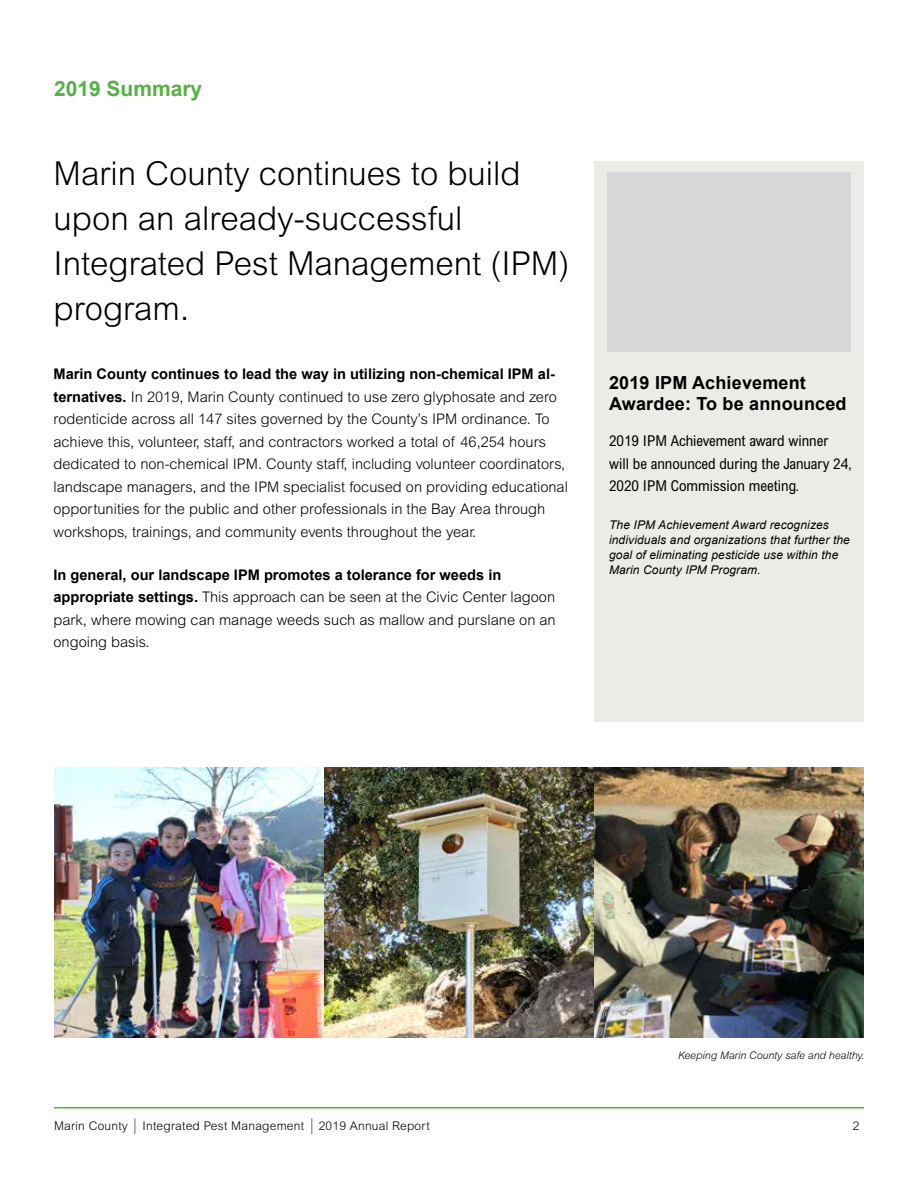
<style>
.page{position:relative;width:918px;height:1188px;background:#fff}
.page>*{position:absolute;margin:0;border:0;box-sizing:border-box;transform-origin:0 0}
.t1{font:300 33px/45px "Arial MT Std";color:#000}
.t2{font:700 21px "Arial";color:#56b146}
.t3{font:700 18px/21.6px "Arial";letter-spacing:.01em;color:#000}
.t4{font:condensed 15px/22.5px "Arial MT Std";color:#000}
.t5{font:300 14.7px/22.5px "Arial MT Std";color:#000}
.t6{font:700 14.7px "Arial";color:#000}
.t7{font:italic 12px/15px "Arial";letter-spacing:.01em;color:#000}
.t8{font:300 12px "Arial MT Std";letter-spacing:.02em;color:#000}
.t9{font:300 10.5px "Arial MT Std";letter-spacing:-.01em;color:#000}
.t10{font:italic 300 10.5px "Arial MT Std";color:#000}
.s1{font-family:"Arial";font-weight:700}
.s2{font-family:"Arial";font-weight:700;font-size:14.7px}
</style>
<div class="page">
<hr style="left:54px;top:1107px;width:810px;height:1px;background:#56b146">
<svg style="left:135px;top:1118px;width:1px;height:16px"></svg>
<svg style="left:312px;top:1118px;width:1px;height:16px"></svg>
<img style="left:54px;top:767px;width:270px;height:270px">
<img style="left:324px;top:767px;width:270px;height:270px">
<img style="left:594px;top:767px;width:270px;height:270px">
<div style="left:594px;top:161px;width:270px;height:561px;background:#e8e7e4"></div>
<div style="left:607px;top:173px;width:243px;height:179px;background:#d6d8d9"></div>
<h2 class="t2" style="left:54px;top:75px;width:150px">2019 Summary</h2>
<h1 class="t1" style="left:54px;top:151px;width:517px">Marin County continues to build upon an already-successful<br>Integrated Pest Management (IPM) program.</h1>
<p class="t6" style="left:54px;top:365px;width:503px">Marin County continues to lead the way in utilizing non-chemical IPM al-</p>
<p class="t5" style="left:54px;top:386px;width:516px"><span class="s1">ternatives.</span> In 2019, Marin County continued to use zero glyphosate and zero rodenticide across all 147 sites governed by the County’s IPM ordinance. To achieve this, volunteer, staff, and contractors worked a total of 46,254 hours dedicated to non-chemical IPM. County staff, including volunteer coordinators, landscape managers, and the IPM specialist focused on providing educational opportunities for the public and other professionals in the Bay Area through workshops, trainings, and community events throughout the year.</p>
<p class="t6" style="left:54px;top:565px;width:449px">In general, our landscape IPM promotes a tolerance for weeds in</p>
<p class="t5" style="left:54px;top:586px;width:504px;text-align:justify"><span class="s1">appropriate settings.</span> This approach can be seen at the Civic Center lagoon park, where mowing can manage weeds such as mallow and purslane on an ongoing basis.</p>
<p class="t9" style="left:54px;top:480px;width:193px"><span class="s2">*</span> See glossary on page 21 for definitions.</p>
<p class="t3" style="left:609px;top:372px;width:239px">2019 IPM Achievement<br>Awardee: To be announced</p>
<p class="t4" style="left:609px;top:430px;width:244px">2019 IPM Achievement award winner will be announced during the January 24,<br>2020 IPM Commission meeting.</p>
<p class="t7" style="left:609px;top:517px;width:242px">The IPM Achievement Award recognizes individuals and organizations that further the goal of eliminating pesticide use within the Marin County IPM Program.</p>
<p class="t10" style="left:678px;top:1049px;width:187px">Keeping Marin County safe and healthy.</p>
<p class="t8" style="left:54px;top:1119px;width:377px">Marin County Integrated Pest Management 2019 Annual Report</p>
<p class="t8" style="left:853px;top:1119px;width:8px">2</p>
</div>
